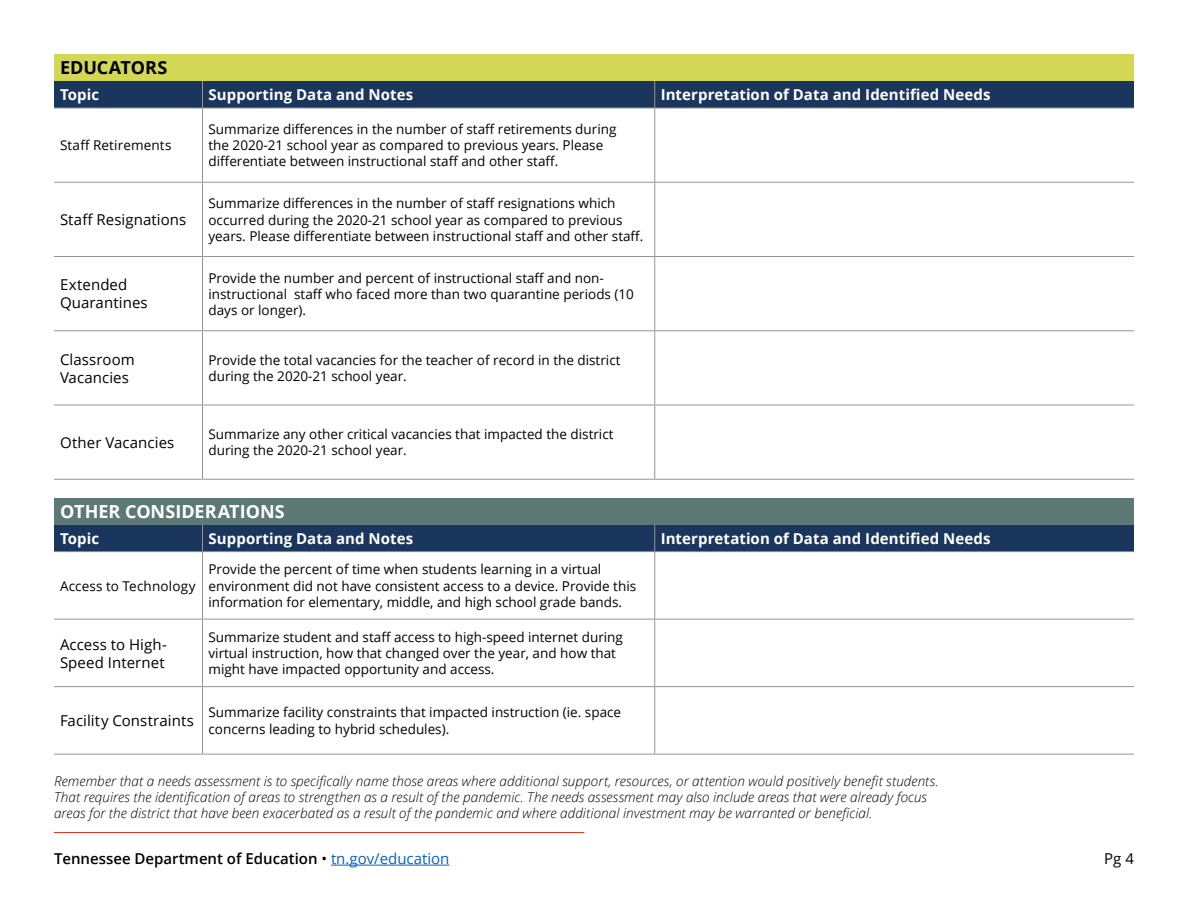
<style>
.page{position:relative;width:1188px;height:918px;background:#fff}
.page>*{position:absolute;margin:0;border:0;box-sizing:border-box;transform-origin:0 0}
.t1{font:700 18px "Open Sans";color:#fff}
.t2{font:700 18px "Open Sans";color:#000}
.t3{font:700 15px "Open Sans";letter-spacing:.005em;color:#fff}
.t4{font:15px/18px "Open Sans";letter-spacing:.005em;color:#000}
.t5{font:600 15px "Open Sans";color:#000}
.t6{font:13.5px/16.2px "Open Sans";color:#000}
.t7{font:italic 300 13.5px/16.2px "Open Sans";letter-spacing:.005em;color:#000}
.s1{font-weight:400}
.s2{font-weight:400;color:#0563c1}
</style>
<div class="page">
<hr style="left:331px;top:865px;width:118px;height:1px;background:#0563c1">
<hr style="left:54px;top:832px;width:530px;height:1px;background:#ee3524">
<div style="left:54px;top:54px;width:1080px;height:27px;background:#d2d755"></div>
<div style="left:54px;top:81px;width:148px;height:27px;background:#1b365d"></div>
<div style="left:202px;top:81px;width:453px;height:27px;background:#1b365d"></div>
<div style="left:655px;top:81px;width:479px;height:27px;background:#1b365d"></div>
<svg style="left:202px;top:81px;width:1px;height:27px"></svg>
<svg style="left:654px;top:81px;width:1px;height:27px"></svg>
<hr style="left:54px;top:108px;width:148px;height:1px;background:#939598">
<hr style="left:202px;top:108px;width:453px;height:1px;background:#939598">
<hr style="left:202px;top:108px;width:1px;height:74px;background:#939598">
<hr style="left:655px;top:108px;width:479px;height:1px;background:#939598">
<hr style="left:654px;top:108px;width:1px;height:74px;background:#939598">
<hr style="left:202px;top:183px;width:1px;height:73px;background:#939598">
<hr style="left:654px;top:183px;width:1px;height:73px;background:#939598">
<hr style="left:54px;top:256px;width:148px;height:1px;background:#939598">
<hr style="left:202px;top:256px;width:453px;height:1px;background:#939598">
<hr style="left:202px;top:257px;width:1px;height:73px;background:#939598">
<hr style="left:655px;top:256px;width:479px;height:1px;background:#939598">
<hr style="left:654px;top:257px;width:1px;height:73px;background:#939598">
<hr style="left:54px;top:330px;width:148px;height:1px;background:#939598">
<hr style="left:202px;top:330px;width:453px;height:1px;background:#939598">
<hr style="left:202px;top:331px;width:1px;height:74px;background:#939598">
<hr style="left:655px;top:330px;width:479px;height:1px;background:#939598">
<hr style="left:654px;top:331px;width:1px;height:74px;background:#939598">
<hr style="left:54px;top:405px;width:148px;height:1px;background:#939598">
<hr style="left:202px;top:405px;width:453px;height:1px;background:#939598">
<hr style="left:202px;top:405px;width:1px;height:74px;background:#939598">
<hr style="left:655px;top:405px;width:479px;height:1px;background:#939598">
<hr style="left:654px;top:405px;width:1px;height:74px;background:#939598">
<hr style="left:54px;top:479px;width:148px;height:1px;background:#939598">
<hr style="left:202px;top:479px;width:453px;height:1px;background:#939598">
<hr style="left:655px;top:479px;width:479px;height:1px;background:#939598">
<hr style="left:54px;top:182px;width:148px;height:1px;background:#939598">
<hr style="left:202px;top:182px;width:453px;height:1px;background:#939598">
<hr style="left:655px;top:182px;width:479px;height:1px;background:#939598">
<div style="left:54px;top:498px;width:1080px;height:27px;background:#5d7975"></div>
<div style="left:54px;top:525px;width:148px;height:27px;background:#1b365d"></div>
<div style="left:202px;top:525px;width:453px;height:27px;background:#1b365d"></div>
<div style="left:655px;top:525px;width:479px;height:27px;background:#1b365d"></div>
<svg style="left:202px;top:525px;width:1px;height:26px"></svg>
<svg style="left:654px;top:525px;width:1px;height:26px"></svg>
<hr style="left:54px;top:551px;width:148px;height:1px;background:#939598">
<hr style="left:202px;top:551px;width:453px;height:1px;background:#939598">
<hr style="left:202px;top:552px;width:1px;height:67px;background:#939598">
<hr style="left:655px;top:551px;width:479px;height:1px;background:#939598">
<hr style="left:654px;top:552px;width:1px;height:67px;background:#939598">
<hr style="left:202px;top:620px;width:1px;height:66px;background:#939598">
<hr style="left:654px;top:620px;width:1px;height:66px;background:#939598">
<hr style="left:54px;top:686px;width:148px;height:1px;background:#939598">
<hr style="left:202px;top:686px;width:453px;height:1px;background:#939598">
<hr style="left:202px;top:687px;width:1px;height:67px;background:#939598">
<hr style="left:655px;top:686px;width:479px;height:1px;background:#939598">
<hr style="left:654px;top:687px;width:1px;height:67px;background:#939598">
<hr style="left:54px;top:754px;width:148px;height:1px;background:#939598">
<hr style="left:202px;top:754px;width:453px;height:1px;background:#939598">
<hr style="left:655px;top:754px;width:479px;height:1px;background:#939598">
<hr style="left:54px;top:619px;width:148px;height:1px;background:#939598">
<hr style="left:202px;top:619px;width:453px;height:1px;background:#939598">
<hr style="left:655px;top:619px;width:479px;height:1px;background:#939598">
<p class="t2" style="left:60px;top:55px;width:109px">EDUCATORS</p>
<p class="t3" style="left:60px;top:84px;width:41px">Topic</p>
<p class="t3" style="left:208px;top:84px;width:206px">Supporting Data and Notes</p>
<p class="t3" style="left:661px;top:84px;width:332px">Interpretation of Data and Identified Needs</p>
<p class="t6" style="left:60px;top:137px;width:113px">Staff Retirements</p>
<p class="t6" style="left:208px;top:121px;width:409px">Summarize differences in the number of staff retirements during the 2020-21 school year as compared to previous years. Please differentiate between instructional staff and other staff.</p>
<p class="t4" style="left:60px;top:210px;width:128px">Staff Resignations</p>
<p class="t6" style="left:208px;top:195px;width:436px">Summarize differences in the number of staff resignations which occurred during the 2020-21 school year as compared to previous years. Please differentiate between instructional staff and other staff.</p>
<p class="t4" style="left:60px;top:276px;width:89px">Extended<br>Quarantines</p>
<p class="t6" style="left:208px;top:269px;width:427px">Provide the number and percent of instructional staff and non&shy;instructional staff who faced more than two quarantine periods (10 days or longer).</p>
<p class="t4" style="left:60px;top:350px;width:76px">Classroom<br>Vacancies</p>
<p class="t6" style="left:208px;top:352px;width:414px">Provide the total vacancies for the teacher of record in the district during the 2020-21 school year.</p>
<p class="t4" style="left:60px;top:433px;width:116px">Other Vacancies</p>
<p class="t6" style="left:208px;top:426px;width:407px">Summarize any other critical vacancies that impacted the district during the 2020-21 school year.</p>
<p class="t1" style="left:60px;top:499px;width:226px">OTHER CONSIDERATIONS</p>
<p class="t3" style="left:60px;top:528px;width:41px">Topic</p>
<p class="t3" style="left:208px;top:528px;width:206px">Supporting Data and Notes</p>
<p class="t3" style="left:661px;top:528px;width:332px">Interpretation of Data and Identified Needs</p>
<p class="t6" style="left:60px;top:577px;width:137px">Access to Technology</p>
<p class="t6" style="left:208px;top:561px;width:429px">Provide the percent of time when students learning in a virtual environment did not have consistent access to a device. Provide this information for elementary, middle, and high school grade bands.</p>
<p class="t4" style="left:60px;top:635px;width:108px">Access to High-<br>Speed Internet</p>
<p class="t6" style="left:208px;top:628px;width:416px">Summarize student and staff access to high-speed internet during virtual instruction, how that changed over the year, and how that might have impacted opportunity and access.</p>
<p class="t4" style="left:60px;top:711px;width:135px">Facility Constraints</p>
<p class="t6" style="left:208px;top:704px;width:414px">Summarize facility constraints that impacted instruction (ie. space concerns leading to hybrid schedules).</p>
<p class="t7" style="left:54px;top:772px;width:886px">Remember that a needs assessment is to specifically name those areas where additional support, resources, or attention would positively benefit students.<br>That requires the identification of areas to strengthen as a result of the pandemic. The needs assessment may also include areas that were already focus areas for the district that have been exacerbated as a result of the pandemic and where additional investment may be warranted or beneficial.</p>
<p class="t5" style="left:54px;top:848px;width:397px">Tennessee Department of Education <span class="s1">•</span> <span class="s2">tn.gov/education</span></p>
<p class="t4" style="left:1104px;top:849px;width:31px">Pg 4</p>
</div>
